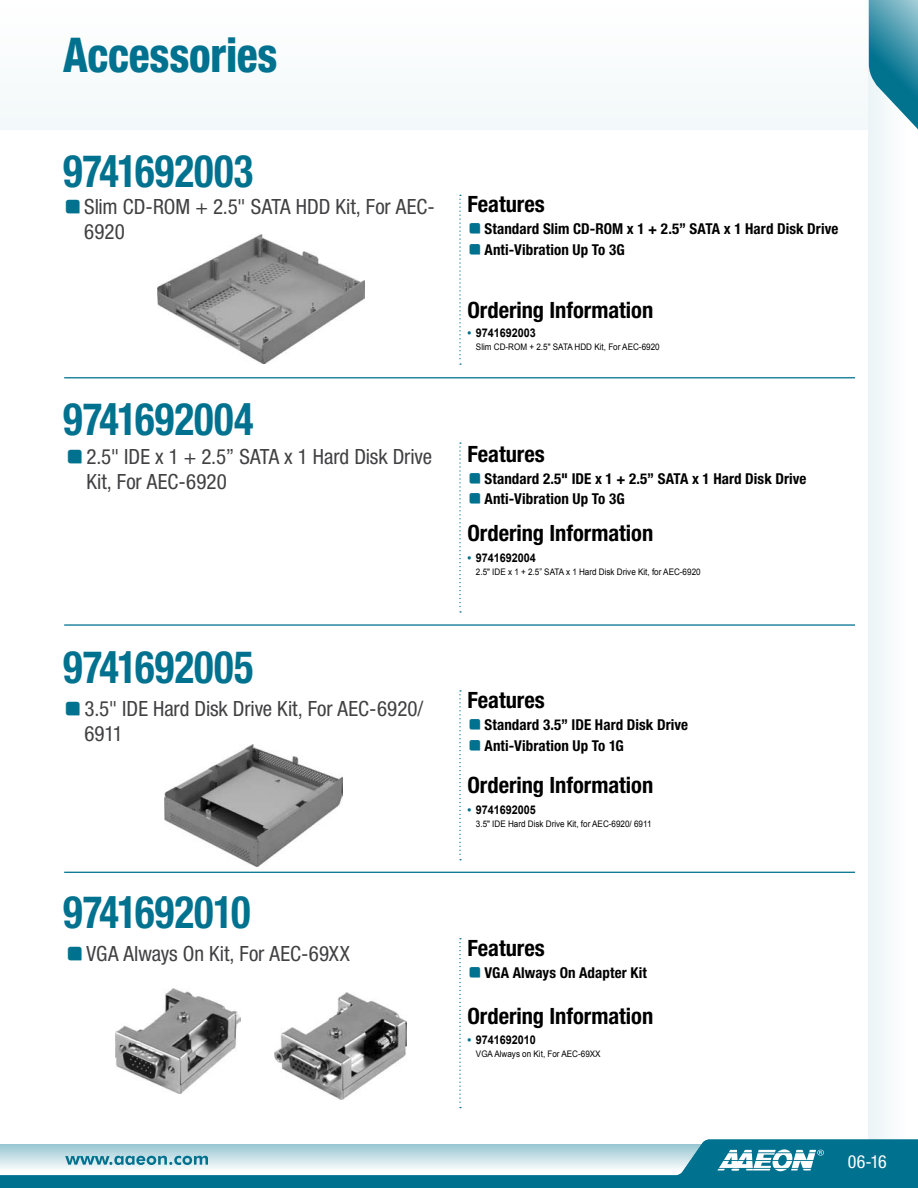
<style>
.page{position:relative;width:918px;height:1188px;background:#fff}
.page>*{position:absolute;margin:0;border:0;box-sizing:border-box;transform-origin:0 0}
.t1{font:800 condensed 48px "Helvetica Neue";letter-spacing:-.005em;color:#00728f;scale:.9 1}
.t2{font:700 condensed 45px "Helvetica Neue";letter-spacing:.005em;color:#00728f;scale:.9 1}
.t3{font:700 condensed 22.5px "Helvetica Neue";color:#000}
.t4{font:condensed 21px/25.2px "Helvetica Neue";letter-spacing:-.005em;color:#414042}
.t5{font:condensed 18px "Helvetica Neue";color:#fff}
.t6{font:700 condensed 15px "Helvetica Neue";letter-spacing:.005em;color:#000}
.t7{font:700 12px "Arial";color:#000;scale:.9 1}
.t8{font:9px "Arial";color:#000;scale:.9 1}
.s1{font-family:"Adobe Ming Std";font-weight:300;font-stretch:normal;font-size:19.5px;color:#00728f}
.s2{font-family:"Adobe Ming Std";font-weight:300;font-stretch:normal;color:#00728f}
.s3{color:#00728f}
</style>
<div class="page">
<div style="left:0;top:0;width:918px;height:130px;background:#f9fbfc"></div>
<div style="left:869px;top:0;width:49px;height:1188px;background:#f8fbfc"></div>
<svg style="left:869px;top:0;width:49px;height:129px"></svg>
<svg style="left:0;top:1140px;width:918px;height:48px"></svg>
<svg style="left:65px;top:1156px;width:143px;height:9px"></svg>
<svg style="left:712px;top:1146px;width:120px;height:35px"></svg>
<hr style="left:64px;top:377px;width:791px;height:1px;background:#00728f">
<hr style="left:64px;top:624px;width:791px;height:2px;background:#00728f">
<hr style="left:64px;top:872px;width:791px;height:1px;background:#00728f">
<svg style="left:459px;top:195px;width:2px;height:170px"></svg>
<svg style="left:459px;top:442px;width:2px;height:171px"></svg>
<svg style="left:459px;top:690px;width:2px;height:170px"></svg>
<svg style="left:459px;top:938px;width:2px;height:170px"></svg>
<img style="left:164px;top:745px;width:178px;height:122px">
<img style="left:116px;top:989px;width:124px;height:105px">
<img style="left:275px;top:992px;width:132px;height:108px">
<img style="left:158px;top:234px;width:207px;height:129px">
<h1 class="t1" style="left:63px;top:25px;width:240px">Accessories</h1>
<h2 class="t2" style="left:63px;top:144px;width:213px">9741692003</h2>
<h3 class="t4" style="left:84px;top:194px;width:352px;text-indent:-21px"><span class="s1">■</span> Slim CD-ROM + 2.5" SATA HDD Kit, For AEC-<br>6920</h3>
<h2 class="t2" style="left:63px;top:392px;width:213px">9741692004</h2>
<h3 class="t4" style="left:87px;top:444px;width:347px;text-indent:-21px"><span class="s1">■</span> 2.5" IDE x 1 + 2.5” SATA x 1 Hard Disk Drive<br>Kit, For AEC-6920</h3>
<h2 class="t2" style="left:63px;top:640px;width:213px">9741692005</h2>
<h3 class="t4" style="left:84px;top:695px;width:341px;text-indent:-21px"><span class="s1">■</span> 3.5" IDE Hard Disk Drive Kit, For AEC-6920/<br>6911</h3>
<h2 class="t2" style="left:63px;top:885px;width:210px">9741692010</h2>
<h3 class="t3" style="left:467px;top:191px;width:79px">Features</h3>
<p class="t6" style="left:467px;top:220px;width:372px"><span class="s2">■</span> Standard Slim CD-ROM x 1 + 2.5” SATA x 1 Hard Disk Drive</p>
<p class="t6" style="left:467px;top:240px;width:159px"><span class="s2">■</span> Anti-Vibration Up To 3G</p>
<h3 class="t3" style="left:467px;top:296px;width:187px">Ordering Information</h3>
<p class="t7" style="left:467px;top:325px;width:78px"><span class="s3">•</span> 9741692003</p>
<p class="t8" style="left:476px;top:341px;width:206px">Slim CD-ROM + 2.5" SATA HDD Kit, For AEC-6920</p>
<h3 class="t3" style="left:467px;top:440px;width:79px">Features</h3>
<p class="t6" style="left:467px;top:469px;width:341px"><span class="s2">■</span> Standard 2.5" IDE x 1 + 2.5” SATA x 1 Hard Disk Drive</p>
<p class="t6" style="left:467px;top:490px;width:159px"><span class="s2">■</span> Anti-Vibration Up To 3G</p>
<h3 class="t3" style="left:467px;top:519px;width:187px">Ordering Information</h3>
<p class="t7" style="left:467px;top:550px;width:78px"><span class="s3">•</span> 9741692004</p>
<p class="t8" style="left:476px;top:566px;width:251px">2.5" IDE x 1 + 2.5” SATA x 1 Hard Disk Drive Kit, for AEC-6920</p>
<h3 class="t3" style="left:467px;top:687px;width:79px">Features</h3>
<p class="t6" style="left:467px;top:716px;width:222px"><span class="s2">■</span> Standard 3.5” IDE Hard Disk Drive</p>
<p class="t6" style="left:467px;top:736px;width:158px"><span class="s2">■</span> Anti-Vibration Up To 1G</p>
<h3 class="t3" style="left:467px;top:772px;width:187px">Ordering Information</h3>
<p class="t7" style="left:467px;top:802px;width:78px"><span class="s3">•</span> 9741692005</p>
<p class="t8" style="left:476px;top:818px;width:197px">3.5" IDE Hard Disk Drive Kit, for AEC-6920/ 6911</p>
<h3 class="t4" style="left:65px;top:940px;width:286px"><span class="s1">■</span> VGA Always On Kit, For AEC-69XX</h3>
<h3 class="t3" style="left:467px;top:935px;width:79px">Features</h3>
<p class="t6" style="left:467px;top:964px;width:181px"><span class="s2">■</span> VGA Always On Adapter Kit</p>
<h3 class="t3" style="left:467px;top:1002px;width:187px">Ordering Information</h3>
<p class="t7" style="left:467px;top:1032px;width:78px"><span class="s3">•</span> 9741692010</p>
<p class="t8" style="left:476px;top:1048px;width:140px">VGA Always on Kit, For AEC-69XX</p>
<p class="t5" style="left:848px;top:1151px;width:41px">06-16</p>
</div>
